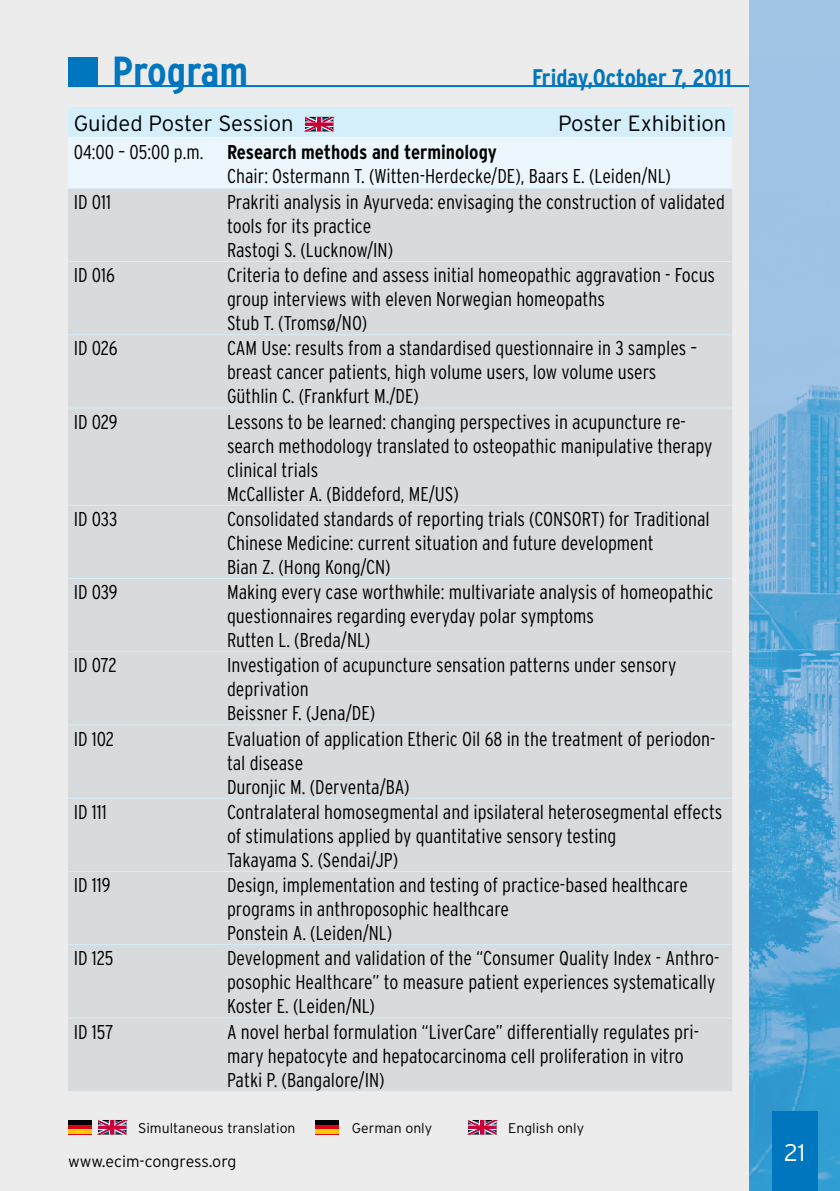
<style>
.page{position:relative;width:840px;height:1191px;background:#fff}
.page>*{position:absolute;margin:0;border:0;box-sizing:border-box;transform-origin:0 0}
.t1{font:700 condensed 42px "Interstate";color:#0076be}
.t2{font:700 condensed 24px "Interstate";color:#0076be}
.t3{font:300 24px "Interstate";color:#fff}
.t4{font:300 22px "Interstate";color:#000}
.t5{font:300 condensed 20px/24px "Interstate";color:#000}
.t6{font:300 16px "Interstate";color:#000}
.t7{font:300 14px "Interstate";color:#000}
.s1{font-weight:700}
</style>
<div class="page">
<div style="left:0;top:0;width:839px;height:1191px;background:#ececed"></div>
<div style="left:748px;top:0;width:91px;height:1191px;background:#a2c4e5"></div>
<img style="left:748px;top:56px;width:91px;height:1135px">
<div style="left:771px;top:1111px;width:45px;height:80px;background:#0076be"></div>
<div style="left:68px;top:57px;width:30px;height:29px;background:#0076be"></div>
<hr style="left:68px;top:85px;width:680px;height:2px;background:#0076be">
<svg style="left:68px;top:1124px;width:23px;height:5px"></svg>
<hr style="left:68px;top:1120px;width:23px;height:4px;background:#000">
<div style="left:68px;top:1129px;width:23px;height:5px;background:#ffcb00"></div>
<svg style="left:98px;top:1120px;width:1px;height:14px"></svg>
<svg style="left:99px;top:1120px;width:27px;height:14px"></svg>
<div style="left:99px;top:1126px;width:27px;height:2px;border:1px solid #c90038"></div>
<svg style="left:468px;top:1120px;width:28px;height:14px"></svg>
<div style="left:468px;top:1126px;width:27px;height:2px;border:1px solid #c90038"></div>
<svg style="left:315px;top:1124px;width:23px;height:5px"></svg>
<hr style="left:315px;top:1120px;width:23px;height:4px;background:#000">
<div style="left:315px;top:1129px;width:23px;height:5px;background:#ffcb00"></div>
<div style="left:68px;top:108px;width:663px;height:29px;background:#d4eefa"></div>
<div style="left:68px;top:137px;width:663px;height:51px;background:#ebf7fd"></div>
<div style="left:68px;top:189px;width:663px;height:72px;background:#d9dadb"></div>
<div style="left:68px;top:262px;width:663px;height:828px;background:#d9dadb"></div>
<hr style="left:68px;top:334px;width:153px;height:1px;background:#d4eefa">
<hr style="left:221px;top:334px;width:510px;height:1px;background:#d4eefa">
<hr style="left:68px;top:407px;width:153px;height:1px;background:#d4eefa">
<hr style="left:221px;top:407px;width:510px;height:1px;background:#d4eefa">
<hr style="left:68px;top:505px;width:153px;height:1px;background:#d4eefa">
<hr style="left:221px;top:505px;width:510px;height:1px;background:#d4eefa">
<hr style="left:68px;top:578px;width:153px;height:1px;background:#d4eefa">
<hr style="left:221px;top:578px;width:510px;height:1px;background:#d4eefa">
<hr style="left:68px;top:651px;width:153px;height:1px;background:#d4eefa">
<hr style="left:221px;top:651px;width:510px;height:1px;background:#d4eefa">
<hr style="left:68px;top:724px;width:153px;height:1px;background:#d4eefa">
<hr style="left:221px;top:724px;width:510px;height:1px;background:#d4eefa">
<hr style="left:68px;top:797px;width:153px;height:1px;background:#d4eefa">
<hr style="left:221px;top:797px;width:510px;height:1px;background:#d4eefa">
<hr style="left:68px;top:944px;width:153px;height:1px;background:#d4eefa">
<hr style="left:221px;top:944px;width:510px;height:1px;background:#d4eefa">
<hr style="left:68px;top:1017px;width:153px;height:1px;background:#d4eefa">
<hr style="left:221px;top:1017px;width:510px;height:1px;background:#d4eefa">
<hr style="left:68px;top:1090px;width:153px;height:1px;background:#d4eefa">
<hr style="left:221px;top:1090px;width:510px;height:1px;background:#d4eefa">
<hr style="left:68px;top:871px;width:153px;height:1px;background:#d4eefa">
<hr style="left:221px;top:871px;width:510px;height:1px;background:#d4eefa">
<hr style="left:68px;top:188px;width:153px;height:1px;background:#d4eefa">
<hr style="left:221px;top:188px;width:510px;height:1px;background:#d4eefa">
<hr style="left:68px;top:261px;width:153px;height:1px;background:#d4eefa">
<hr style="left:221px;top:261px;width:510px;height:1px;background:#d4eefa">
<svg style="left:305px;top:117px;width:28px;height:14px"></svg>
<div style="left:305px;top:123px;width:28px;height:2px;border:1px solid #c90038"></div>
<h1 class="t1" style="left:112px;top:48px;width:137px">Program</h1>
<p class="t2" style="left:532px;top:65px;width:201px">Friday,October 7, 2011</p>
<p class="t4" style="left:74px;top:111px;width:221px">Guided Poster Session</p>
<p class="t4" style="left:557px;top:111px;width:170px">Poster Exhibition</p>
<p class="t5" style="left:227px;top:139px;width:445px;text-indent:-153px">04:00 – 05:00 p.m. <span class="s1">Research methods and terminology<br></span>Chair: Ostermann T. (Witten-Herdecke/DE), Baars E. (Leiden/NL)</p>
<p class="t5" style="left:74px;top:190px;width:39px">ID 011</p>
<p class="t5" style="left:227px;top:190px;width:499px">Prakriti analysis in Ayurveda: envisaging the construction of validated tools for its practice<br>Rastogi S. (Lucknow/IN)</p>
<p class="t5" style="left:74px;top:263px;width:43px">ID 016</p>
<p class="t5" style="left:227px;top:263px;width:489px">Criteria to define and assess initial homeopathic aggravation - Focus group interviews with eleven Norwegian homeopaths<br>Stub T. (Tromsø/NO)</p>
<p class="t5" style="left:74px;top:336px;width:45px">ID 026</p>
<p class="t5" style="left:227px;top:336px;width:471px">CAM Use: results from a standardised questionnaire in 3 samples – breast cancer patients, high volume users, low volume users<br>Güthlin C. (Frankfurt M./DE)</p>
<p class="t5" style="left:74px;top:409px;width:45px">ID 029</p>
<p class="t5" style="left:227px;top:409px;width:486px">Lessons to be learned: changing perspectives in acupuncture re&shy;search methodology translated to osteopathic manipulative therapy clinical trials<br>McCallister A. (Biddeford, ME/US)</p>
<p class="t5" style="left:74px;top:507px;width:45px">ID 033</p>
<p class="t5" style="left:227px;top:507px;width:484px">Consolidated standards of reporting trials (CONSORT) for Traditional<br>Chinese Medicine: current situation and future development<br>Bian Z. (Hong Kong/CN)</p>
<p class="t5" style="left:74px;top:580px;width:45px">ID 039</p>
<p class="t5" style="left:227px;top:580px;width:487px">Making every case worthwhile: multivariate analysis of homeopathic questionnaires regarding everyday polar symptoms<br>Rutten L. (Breda/NL)</p>
<p class="t5" style="left:74px;top:653px;width:45px">ID 072</p>
<p class="t5" style="left:227px;top:653px;width:450px">Investigation of acupuncture sensation patterns under sensory deprivation<br>Beissner F. (Jena/DE)</p>
<p class="t5" style="left:74px;top:726px;width:42px">ID 102</p>
<p class="t5" style="left:227px;top:726px;width:490px">Evaluation of application Etheric Oil 68 in the treatment of periodon&shy;tal disease<br>Duronjic M. (Derventa/BA)</p>
<p class="t5" style="left:74px;top:799px;width:35px">ID 111</p>
<p class="t5" style="left:227px;top:799px;width:496px">Contralateral homosegmental and ipsilateral heterosegmental effects of stimulations applied by quantitative sensory testing<br>Takayama S. (Sendai/JP)</p>
<p class="t5" style="left:74px;top:873px;width:38px">ID 119</p>
<p class="t5" style="left:227px;top:873px;width:462px">Design, implementation and testing of practice-based healthcare programs in anthroposophic healthcare<br>Ponstein A. (Leiden/NL)</p>
<p class="t5" style="left:74px;top:946px;width:41px">ID 125</p>
<p class="t5" style="left:227px;top:946px;width:493px">Development and validation of the “Consumer Quality Index - Anthro&shy;posophic Healthcare” to measure patient experiences systematically<br>Koster E. (Leiden/NL)</p>
<p class="t5" style="left:74px;top:1019px;width:41px">ID 157</p>
<p class="t5" style="left:227px;top:1019px;width:473px">A novel herbal formulation “LiverCare” differentially regulates pri&shy;mary hepatocyte and hepatocarcinoma cell proliferation in vitro<br>Patki P. (Bangalore/IN)</p>
<p class="t7" style="left:138px;top:1120px;width:159px">Simultaneous translation</p>
<p class="t7" style="left:351px;top:1120px;width:82px">German only</p>
<p class="t7" style="left:508px;top:1120px;width:77px">English only</p>
<p class="t6" style="left:68px;top:1152px;width:170px">www.ecim-congress.org</p>
<p class="t3" style="left:783px;top:1139px;width:23px">21</p>
</div>
